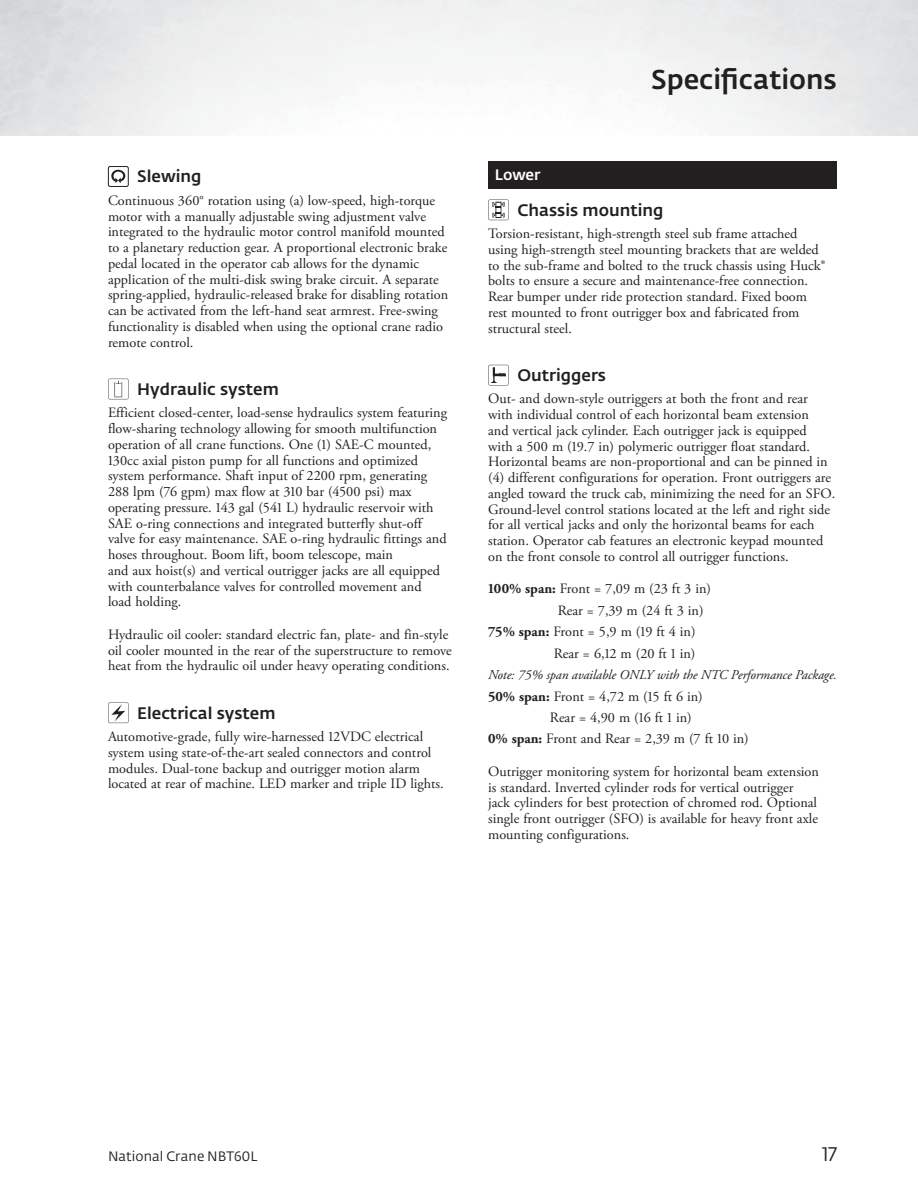
<style>
.page{position:relative;width:918px;height:1188px;background:#fff}
.page>*{position:absolute;margin:0;border:0;box-sizing:border-box;transform-origin:0 0}
.t1{font:500 27px "Fedra Sans Pro";color:#231f20}
.t2{font:19.5px "Fedra Sans Pro";color:#231f20}
.t3{font:500 16.5px "Fedra Sans Pro";color:#231f20}
.t4{font:500 15px "Fedra Sans Pro";color:#fff}
.t5{font:14.25px/15.8px "Adobe Garamond Pro";color:#231f20}
.t6{font:italic 13.5px "Adobe Garamond Pro";letter-spacing:-.01em;color:#231f20}
.t7{font:13.5px "Fedra Sans Pro";letter-spacing:.005em;color:#231f20}
.s1{font-weight:700}
</style>
<div class="page">
<div style="left:488px;top:162px;width:349px;height:27px;background:#231f20"></div>
<svg style="left:111px;top:170px;width:14px;height:13px"></svg>
<div style="left:108px;top:166px;width:21px;height:21px;border:1px solid #231f20;border-radius:2px"></div>
<svg style="left:108px;top:379px;width:21px;height:20px"></svg>
<svg style="left:108px;top:702px;width:21px;height:21px"></svg>
<svg style="left:488px;top:200px;width:21px;height:20px"></svg>
<svg style="left:488px;top:365px;width:21px;height:20px"></svg>
<p class="t3" style="left:137px;top:166px;width:66px">Slewing</p>
<p class="t5" style="left:108px;top:193px;width:342px">Continuous 360° rotation using (a) low-speed, high-torque motor with a manually adjustable swing adjustment valve integrated to the hydraulic motor control manifold mounted to a planetary reduction gear. A proportional electronic brake pedal located in the operator cab allows for the dynamic application of the multi-disk swing brake circuit. A separate spring-applied, hydraulic-released brake for disabling rotation can be activated from the left-hand seat armrest. Free-swing functionality is disabled when using the optional crane radio remote control.</p>
<p class="t3" style="left:137px;top:379px;width:143px">Hydraulic system</p>
<p class="t5" style="left:108px;top:405px;width:341px">Efficient closed-center, load-sense hydraulics system featuring flow-sharing technology allowing for smooth multifunction operation of all crane functions. One (1) SAE-C mounted, 130cc axial piston pump for all functions and optimized system performance. Shaft input of 2200 rpm, generating 288 lpm (76 gpm) max flow at 310 bar (4500 psi) max operating pressure. 143 gal (541 L) hydraulic reservoir with SAE o-ring connections and integrated butterfly shut-off valve for easy maintenance. SAE o-ring hydraulic fittings and hoses throughout. Boom lift, boom telescope, main<br>and aux hoist(s) and vertical outrigger jacks are all equipped with counterbalance valves for controlled movement and load holding.</p>
<p class="t5" style="left:108px;top:627px;width:345px">Hydraulic oil cooler: standard electric fan, plate- and fin-style oil cooler mounted in the rear of the superstructure to remove heat from the hydraulic oil under heavy operating conditions.</p>
<p class="t3" style="left:137px;top:703px;width:140px">Electrical system</p>
<p class="t5" style="left:108px;top:729px;width:337px">Automotive-grade, fully wire-harnessed 12VDC electrical system using state-of-the-art sealed connectors and control modules. Dual-tone backup and outrigger motion alarm located at rear of machine. LED marker and triple ID lights.</p>
<h1 class="t1" style="left:651px;top:62px;width:187px">Specifications</h1>
<p class="t4" style="left:495px;top:165px;width:47px">Lower</p>
<p class="t3" style="left:517px;top:200px;width:148px">Chassis mounting</p>
<p class="t5" style="left:488px;top:226px;width:339px">Torsion-resistant, high-strength steel sub frame attached using high-strength steel mounting brackets that are welded to the sub-frame and bolted to the truck chassis using Huck® bolts to ensure a secure and maintenance-free connection.<br>Rear bumper under ride protection standard. Fixed boom rest mounted to front outrigger box and fabricated from structural steel.</p>
<p class="t3" style="left:517px;top:365px;width:90px">Outriggers</p>
<p class="t5" style="left:488px;top:392px;width:349px">Out- and down-style outriggers at both the front and rear with individual control of each horizontal beam extension<br>and vertical jack cylinder. Each outrigger jack is equipped<br>with a 500 m (19.7 in) polymeric outrigger float standard.<br>Horizontal beams are non-proportional and can be pinned in (4) different configurations for operation. Front outriggers are angled toward the truck cab, minimizing the need for an SFO.<br>Ground-level control stations located at the left and right side for all vertical jacks and only the horizontal beams for each station. Operator cab features an electronic keypad mounted on the front console to control all outrigger functions.</p>
<p class="t5" style="left:488px;top:582px;width:224px"><span class="s1">100% span:</span> Front = 7,09 m (23 ft 3 in)</p>
<p class="t5" style="left:558px;top:603px;width:147px">Rear = 7,39 m (24 ft 3 in)</p>
<p class="t5" style="left:488px;top:624px;width:209px"><span class="s1">75% span:</span> Front = 5,9 m (19 ft 4 in)</p>
<p class="t5" style="left:554px;top:646px;width:143px">Rear = 6,12 m (20 ft 1 in)</p>
<p class="t6" style="left:488px;top:667px;width:350px">Note: 75% span available ONLY with the NTC Performance Package.</p>
<p class="t5" style="left:488px;top:689px;width:216px"><span class="s1">50% span:</span> Front = 4,72 m (15 ft 6 in)</p>
<p class="t5" style="left:550px;top:710px;width:143px">Rear = 4,90 m (16 ft 1 in)</p>
<p class="t5" style="left:488px;top:732px;width:262px"><span class="s1">0% span:</span> Front and Rear = 2,39 m (7 ft 10 in)</p>
<p class="t5" style="left:488px;top:764px;width:332px">Outrigger monitoring system for horizontal beam extension is standard. Inverted cylinder rods for vertical outrigger<br>jack cylinders for best protection of chromed rod. Optional single front outrigger (SFO) is available for heavy front axle mounting configurations.</p>
<p class="t7" style="left:108px;top:1148px;width:151px">National Crane NBT60L</p>
<h2 class="t2" style="left:822px;top:1142px;width:16px">17</h2>
</div>
